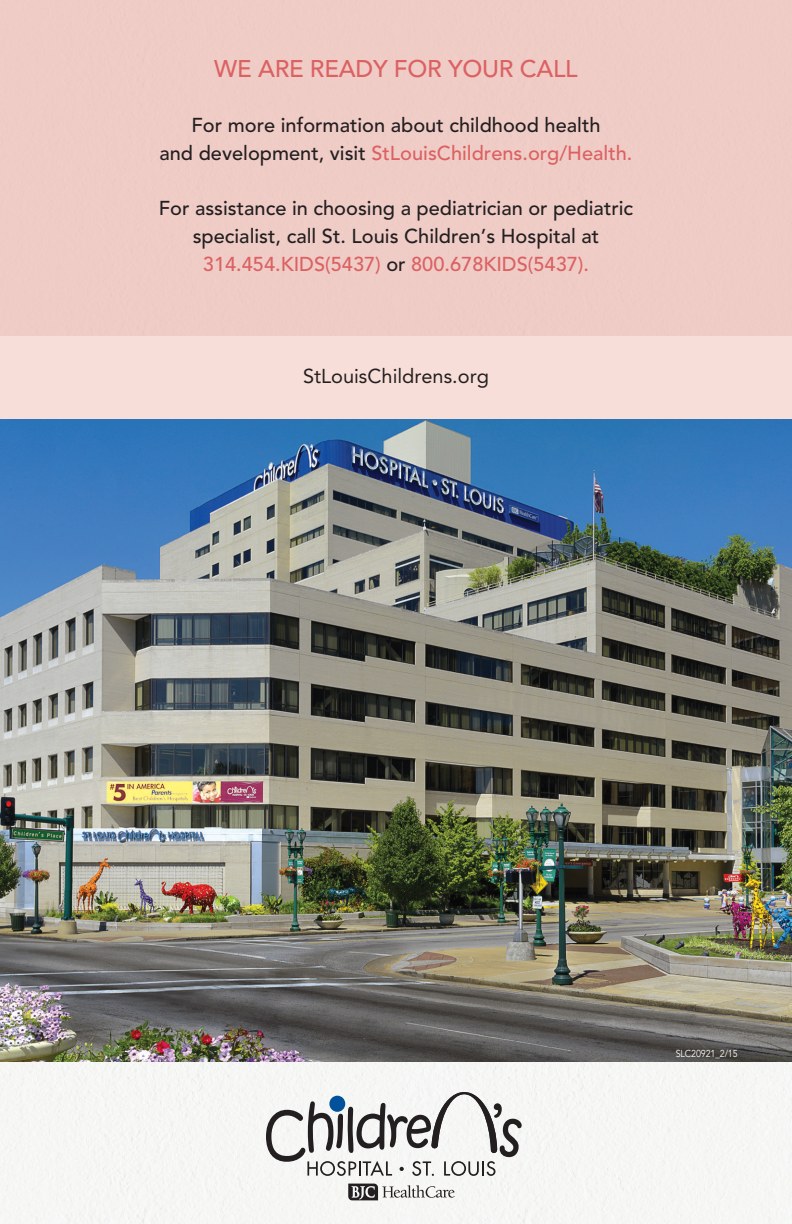
<style>
.page{position:relative;width:792px;height:1224px;background:#fff}
.page>*{position:absolute;margin:0;border:0;box-sizing:border-box;transform-origin:0 0}
.t1{font:500 24px "Avenir LT Std";letter-spacing:-.01em;color:#db6162}
.body_copy{font:500 20px/28px "Avenir LT Std";color:#231f20;text-align:center}
.t2{font:20px "Avenir LT Std";color:#231f20}
.t3{font:10px "Avenir LT Std";letter-spacing:-.015em;color:#fff;scale:.9 1}
.s1{color:#db6162}
</style>
<div class="page">
<div style="left:0;top:1062px;width:792px;height:162px;background:#f6f7f5"></div>
<div style="left:0;top:336px;width:792px;height:84px;background:#f8ded8"></div>
<img style="left:0;top:420px;width:792px;height:642px">
<svg style="left:266px;top:1092px;width:256px;height:84px"></svg>
<svg style="left:348px;top:1184px;width:107px;height:16px"></svg>
<div style="left:0;top:0;width:792px;height:336px;background:#f0ccc6"></div>
<p class="t1" style="left:214px;top:55px;width:365px">WE ARE READY FOR YOUR CALL</p>
<p class="body_copy" style="left:159px;top:112px;width:475px">For more information about childhood health<br>and development, visit <span class="s1">StLouisChildrens.org/Health.</span></p>
<p class="body_copy" style="left:159px;top:195px;width:476px">For assistance in choosing a pediatrician or pediatric specialist, call St. Louis Children’s Hospital at<br><span class="s1">314.454.KIDS(5437)</span> or <span class="s1">800.678KIDS(5437).</span></p>
<p class="t2" style="left:303px;top:365px;width:187px">StLouisChildrens.org</p>
<p class="t3" style="left:676px;top:1047px;width:70px">SLC20921_2/15</p>
</div>
